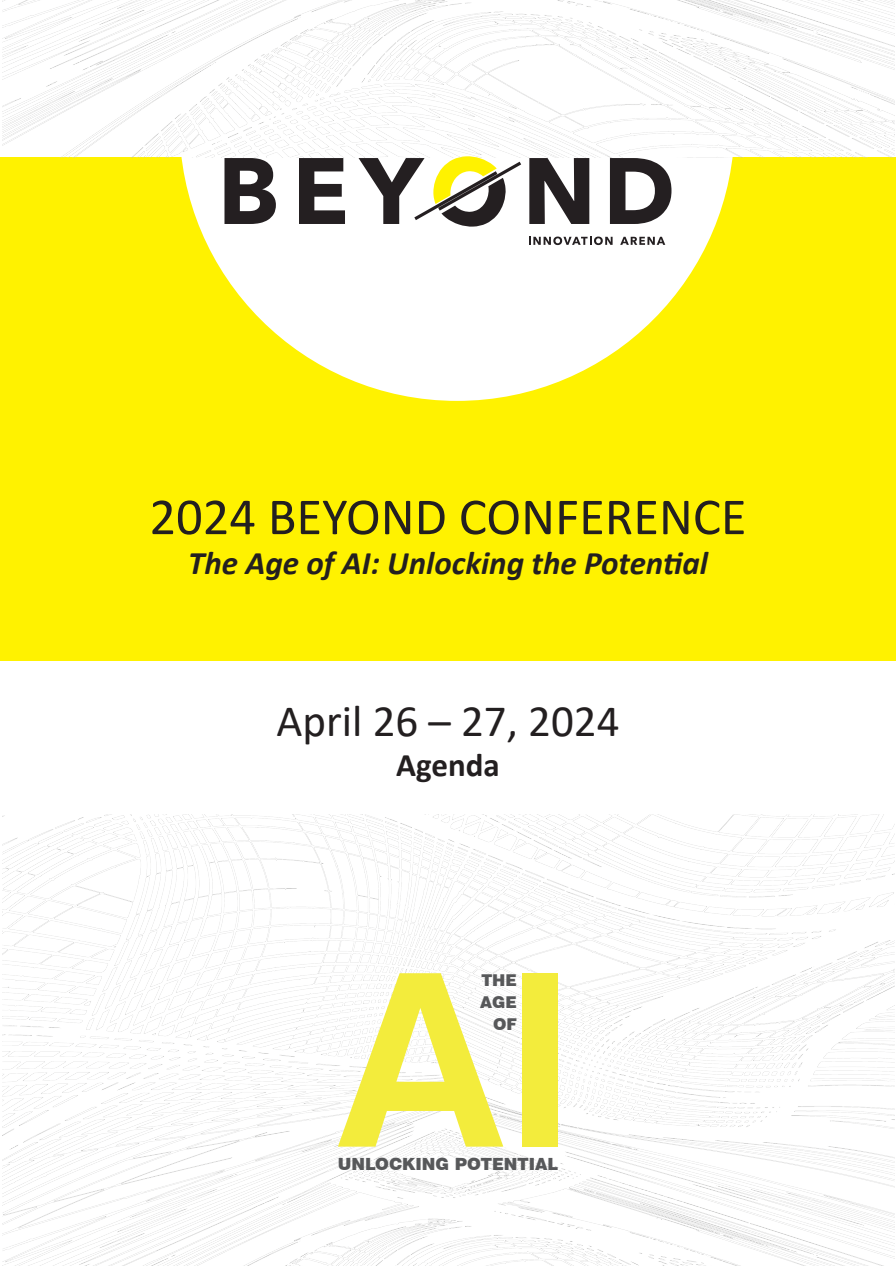
<style>
.page{position:relative;width:896px;height:1266px;background:#fff}
.page>*{position:absolute;margin:0;border:0;box-sizing:border-box;transform-origin:0 0}
.t1{font:700 241.05px "Swiss 721 BT";color:#f3ec3c}
.t2{font:52.5px "Calibri";color:#231f20}
.t3{font:45px "Calibri";color:#231f20}
.t4{font:italic 700 33px "Calibri";color:#231f20}
.t5{font:700 33px "Calibri";color:#231f20}
.t6{font:900 16.8px "Swiss 721 BT";color:#57585a}
.t7{font:900 16.35px/22.4px "Swiss 721 BT";color:#57585a;text-align:right}
</style>
<div class="page">
<img style="left:2px;top:814px;width:892px;height:452px">
<div style="left:0;top:157px;width:896px;height:503px;background:#fff200"></div>
<svg style="left:181px;top:157px;width:552px;height:244px;fill:#fff"></svg>
<svg style="left:224px;top:158px;width:52px;height:66px;background:#5b5759"></svg>
<svg style="left:299px;top:158px;width:46px;height:66px;background:#625e60"></svg>
<svg style="left:610px;top:158px;width:61px;height:66px;background:#716e6f"></svg>
<svg style="left:358px;top:157px;width:231px;height:70px;background:#a9a796"></svg>
<svg style="left:528px;top:236px;width:84px;height:9px"></svg>
<svg style="left:620px;top:237px;width:45px;height:8px"></svg>
<img style="left:2px;top:0;width:892px;height:157px">
<p class="t2" style="left:149px;top:480px;width:598px">2024 BEYOND CONFERENCE</p>
<p class="t4" style="left:188px;top:539px;width:521px">The Age of AI: Unlocking the Potential</p>
<p class="t3" style="left:276px;top:690px;width:344px">April 26 – 27, 2024</p>
<p class="t5" style="left:396px;top:741px;width:105px">Agenda</p>
<h1 class="t1" style="left:338px;top:893px;width:241px">AI</h1>
<p class="t7" style="left:480px;top:968px;width:38px">THE<br>AGE<br>OF</p>
<p class="t6" style="left:338px;top:1153px;width:222px">UNLOCKING POTENTIAL</p>
</div>
